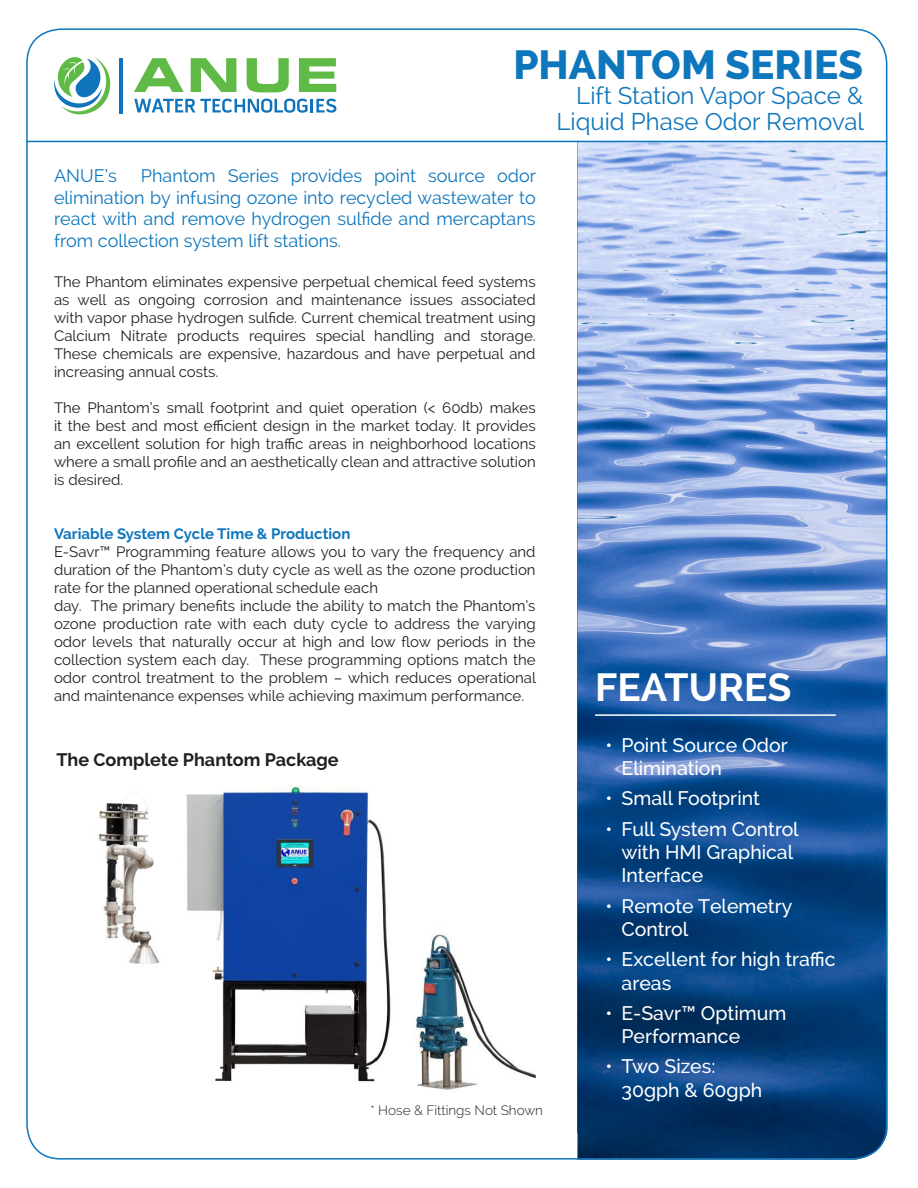
<style>
.page{position:relative;width:918px;height:1188px;background:#fff}
.page>*{position:absolute;margin:0;border:0;box-sizing:border-box;transform-origin:0 0}
.t1{font:800 40.5px "Raleway";color:#0e76bc}
.t2{font:700 39px "Raleway";color:#fff}
.t3{font:24px/25.5px "Raleway";color:#0e76bc;text-align:right}
.t4{font:500 19.5px/23.4px "Raleway";color:#fff}
.bodytext{font:18px/21.6px "Raleway";color:#0e76bc;text-align:justify}
.bodytext-2{font:700 18px "Raleway";color:#231f20}
.bodytext-3{font:15px/18px "Raleway";color:#231f20;text-align:justify}
.bodytext-4{font:700 15px "Raleway";color:#0e76bc}
.bodytext-5{font:300 13.5px "Raleway";color:#231f20}
</style>
<div class="page">
<svg style="left:134px;top:58px;width:50px;height:34px"></svg>
<svg style="left:191px;top:58px;width:45px;height:34px"></svg>
<svg style="left:247px;top:58px;width:42px;height:34px"></svg>
<svg style="left:299px;top:58px;width:37px;height:34px"></svg>
<hr style="left:119px;top:58px;width:3px;height:55px;background:#1074bc">
<svg style="left:54px;top:57px;width:56px;height:57px"></svg>
<svg style="left:134px;top:99px;width:202px;height:14px"></svg>
<img style="left:577px;top:141px;width:311px;height:1016px">
<hr style="left:595px;top:714px;width:241px;height:2px;background:#fff">
<hr style="left:26px;top:141px;width:861px;height:1px;background:#0e76bc">
<img style="left:98px;top:785px;width:438px;height:305px">
<p class="t1" style="left:513px;top:41px;width:351px">PHANTOM SERIES</p>
<p class="t3" style="left:556px;top:83px;width:309px">Lift Station Vapor Space &amp;<br>Liquid Phase Odor Removal</p>
<p class="bodytext" style="left:54px;top:165px;width:484px;text-indent:87px">Phantom Series provides point source odor elimination by infusing ozone into recycled wastewater to react with and remove hydrogen sulfide and mercaptans from collection system lift stations.</p>
<p class="bodytext-3" style="left:54px;top:272px;width:483px">The Phantom eliminates expensive perpetual chemical feed systems as well as ongoing corrosion and maintenance issues associated with vapor phase hydrogen sulfide. Current chemical treatment using Calcium Nitrate products requires special handling and storage.<br>These chemicals are expensive, hazardous and have perpetual and increasing annual costs.</p>
<p class="bodytext-3" style="left:54px;top:398px;width:483px">The Phantom’s small footprint and quiet operation (&lt; 60db) makes it the best and most efficient design in the market today. It provides an excellent solution for high traffic areas in neighborhood locations where a small profile and an aesthetically clean and attractive solution is desired.</p>
<p class="bodytext" style="left:54px;top:165px;width:64px">ANUE’s</p>
<p class="bodytext-4" style="left:54px;top:525px;width:298px">Variable System Cycle Time &amp; Production</p>
<p class="bodytext-3" style="left:54px;top:542px;width:483px">E-Savr™ Programming feature allows you to vary the frequency and duration of the Phantom’s duty cycle as well as the ozone production rate for the planned operational schedule each</p>
<p class="bodytext-3" style="left:54px;top:596px;width:484px">day. The primary benefits include the ability to match the Phantom’s ozone production rate with each duty cycle to address the varying odor levels that naturally occur at high and low flow periods in the collection system each day. These programming options match the odor control treatment to the problem – which reduces operational and maintenance expenses while achieving maximum performance.</p>
<p class="bodytext-2" style="left:56px;top:749px;width:284px">The Complete Phantom Package</p>
<p class="bodytext-5" style="left:370px;top:1103px;width:174px">* Hose &amp; Fittings Not Shown</p>
<p class="t2" style="left:595px;top:665px;width:198px">FEATURES</p>
<p class="t4" style="left:621px;top:733px;width:168px;text-indent:-16px">• Point Source Odor<br>Elimination</p>
<p class="t4" style="left:605px;top:787px;width:156px">• Small Footprint</p>
<p class="t4" style="left:621px;top:817px;width:179px;text-indent:-16px">• Full System Control with HMI Graphical<br>Interface</p>
<p class="t4" style="left:621px;top:894px;width:172px;text-indent:-16px">• Remote Telemetry<br>Control</p>
<p class="t4" style="left:621px;top:948px;width:216px;text-indent:-16px">• Excellent for high traffic areas</p>
<p class="t4" style="left:621px;top:1001px;width:166px;text-indent:-16px">• E-Savr™ Optimum<br>Performance</p>
<p class="t4" style="left:621px;top:1055px;width:142px;text-indent:-16px">• Two Sizes:<br>30gph &amp; 60gph</p>
</div>
